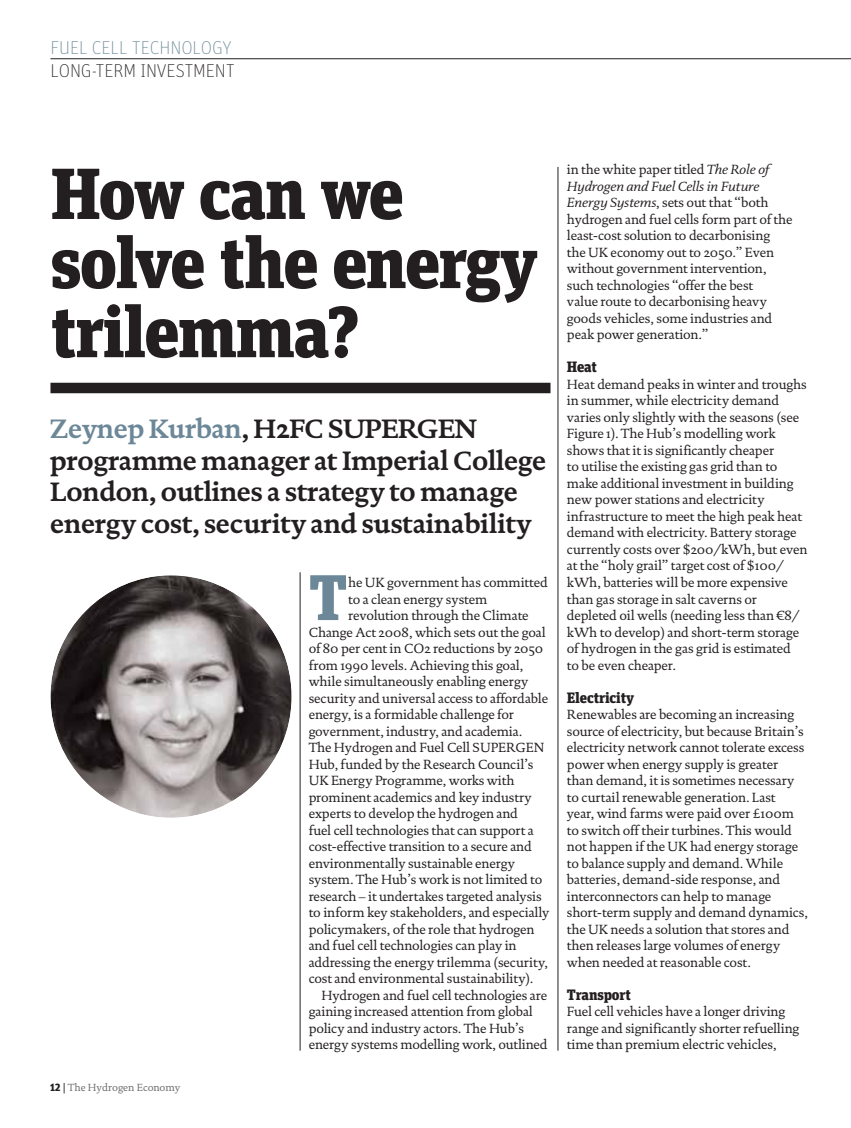
<style>
.page{position:relative;width:851px;height:1128px;background:#fff}
.page>*{position:absolute;margin:0;border:0;box-sizing:border-box;transform-origin:0 0}
.t1{font:900 72px/69px "Unit Slab Pro";letter-spacing:-.025em;color:#231f20}
.t2{font:900 64.2px "Unit Slab Pro";color:#6c8898}
.t3{font:700 27px/31.5px "DTL Documenta ST";letter-spacing:-.025em;color:#231f20}
.t4{font:100 18.6px "Unit OT";letter-spacing:-.005em;color:#231f20}
.t5{font:100 18.6px "Unit OT";letter-spacing:-.005em;color:#6c8898}
.t6{font:900 15px "Unit Slab Pro";letter-spacing:-.01em;color:#231f20}
.t7{font:13.5px/16.5px "DTL Documenta ST";letter-spacing:-.01em;color:#231f20}
.t8{font:10.5px "DTL Documenta ST";color:#6d6e70}
.s1{color:#6c8898}
.s2{font-family:"Unit Slab Pro";font-weight:900;color:#231f20}
.s3{color:#231f20}
.s4{font-style:italic}
</style>
<div class="page">
<hr style="left:50px;top:58px;width:800px;height:1px;background:#231f20">
<div style="left:50px;top:382px;width:500px;height:11px;background:#231f20"></div>
<hr style="left:557px;top:167px;width:1px;height:883px;background:#231f20">
<hr style="left:300px;top:572px;width:1px;height:478px;background:#231f20">
<img style="left:60px;top:653px;width:231px;height:164px">
<img style="left:50px;top:575px;width:241px;height:242px;border-radius:50%">
<h3 class="t5" style="left:50px;top:37px;width:183px">FUEL CELL TECHNOLOGY</h3>
<h3 class="t4" style="left:50px;top:59px;width:186px">LONG-TERM INVESTMENT</h3>
<h1 class="t1" style="left:50px;top:165px;width:488px">How can we solve the energy trilemma?</h1>
<h3 class="t3" style="left:50px;top:414px;width:498px"><span class="s1">Zeynep Kurban</span>, H2FC SUPERGEN programme manager at Imperial College London, outlines a strategy to manage energy cost, security and sustainability</h3>
<p class="t8" style="left:50px;top:1082px;width:131px"><span class="s2">12</span> <span class="s3">|</span> The Hydrogen Economy</p>
<h2 class="t2" style="left:308px;top:574px;width:40px">T</h2>
<p class="t7" style="left:348px;top:575px;width:201px">he UK government has committed</p>
<p class="t7" style="left:348px;top:591px;width:141px">to a clean energy system</p>
<p class="t7" style="left:348px;top:608px;width:182px">revolution through the Climate</p>
<p class="t7" style="left:308px;top:624px;width:238px">Change Act 2008, which sets out the goal</p>
<p class="t7" style="left:308px;top:641px;width:236px">of 80 per cent in CO2 reductions by 2050</p>
<p class="t7" style="left:308px;top:657px;width:216px">from 1990 levels. Achieving this goal,</p>
<p class="t7" style="left:308px;top:674px;width:221px">while simultaneously enabling energy</p>
<p class="t7" style="left:308px;top:690px;width:241px">security and universal access to affordable</p>
<p class="t7" style="left:308px;top:707px;width:207px">energy, is a formidable challenge for</p>
<p class="t7" style="left:308px;top:723px;width:215px">government, industry, and academia.</p>
<p class="t7" style="left:308px;top:740px;width:237px">The Hydrogen and Fuel Cell SUPERGEN</p>
<p class="t7" style="left:308px;top:756px;width:226px">Hub, funded by the Research Council’s</p>
<p class="t7" style="left:308px;top:773px;width:207px">UK Energy Programme, works with</p>
<p class="t7" style="left:308px;top:789px;width:224px">prominent academics and key industry</p>
<p class="t7" style="left:308px;top:806px;width:211px">experts to develop the hydrogen and</p>
<p class="t7" style="left:308px;top:822px;width:226px">fuel cell technologies that can support a</p>
<p class="t7" style="left:308px;top:839px;width:224px">cost-effective transition to a secure and</p>
<p class="t7" style="left:308px;top:855px;width:208px">environmentally sustainable energy</p>
<p class="t7" style="left:308px;top:872px;width:235px">system. The Hub’s work is not limited to</p>
<p class="t7" style="left:308px;top:888px;width:234px">research – it undertakes targeted analysis</p>
<p class="t7" style="left:308px;top:905px;width:242px">to inform key stakeholders, and especially</p>
<p class="t7" style="left:308px;top:921px;width:227px">policymakers, of the role that hydrogen</p>
<p class="t7" style="left:308px;top:938px;width:209px">and fuel cell technologies can play in</p>
<p class="t7" style="left:308px;top:954px;width:241px">addressing the energy trilemma (security,</p>
<p class="t7" style="left:308px;top:971px;width:226px">cost and environmental sustainability).</p>
<p class="t7" style="left:321px;top:987px;width:227px">Hydrogen and fuel cell technologies are</p>
<p class="t7" style="left:308px;top:1004px;width:225px">gaining increased attention from global</p>
<p class="t7" style="left:308px;top:1020px;width:217px">policy and industry actors. The Hub’s</p>
<p class="t7" style="left:308px;top:1037px;width:240px">energy systems modelling work, outlined</p>
<p class="t7" style="left:566px;top:162px;width:227px">in the white paper titled <span class="s4">The Role of Hydrogen and Fuel Cells in Future Energy Systems</span>, sets out that “both hydrogen and fuel cells form part of the least-cost solution to decarbonising<br>the UK economy out to 2050.” Even without government intervention, such technologies “offer the best<br>value route to decarbonising heavy goods vehicles, some industries and peak power generation.”</p>
<p class="t6" style="left:566px;top:361px;width:32px">Heat</p>
<p class="t7" style="left:566px;top:377px;width:242px">Heat demand peaks in winter and troughs in summer, while electricity demand varies only slightly with the seasons (see Figure 1). The Hub’s modelling work shows that it is significantly cheaper<br>to utilise the existing gas grid than to make additional investment in building new power stations and electricity infrastructure to meet the high peak heat demand with electricity. Battery storage currently costs over $200/kWh, but even at the “holy grail” target cost of $100/ kWh, batteries will be more expensive than gas storage in salt caverns or depleted oil wells (needing less than €8/ kWh to develop) and short-term storage of hydrogen in the gas grid is estimated<br>to be even cheaper.</p>
<p class="t6" style="left:566px;top:691px;width:69px">Electricity</p>
<p class="t7" style="left:566px;top:707px;width:242px">Renewables are becoming an increasing source of electricity, but because Britain’s electricity network cannot tolerate excess power when energy supply is greater than demand, it is sometimes necessary to curtail renewable generation. Last<br>year, wind farms were paid over £100m to switch off their turbines. This would not happen if the UK had energy storage to balance supply and demand. While batteries, demand-side response, and interconnectors can help to manage short-term supply and demand dynamics, the UK needs a solution that stores and then releases large volumes of energy when needed at reasonable cost.</p>
<p class="t6" style="left:566px;top:988px;width:65px">Transport</p>
<p class="t7" style="left:566px;top:1004px;width:234px">Fuel cell vehicles have a longer driving range and significantly shorter refuelling time than premium electric vehicles,</p>
</div>
